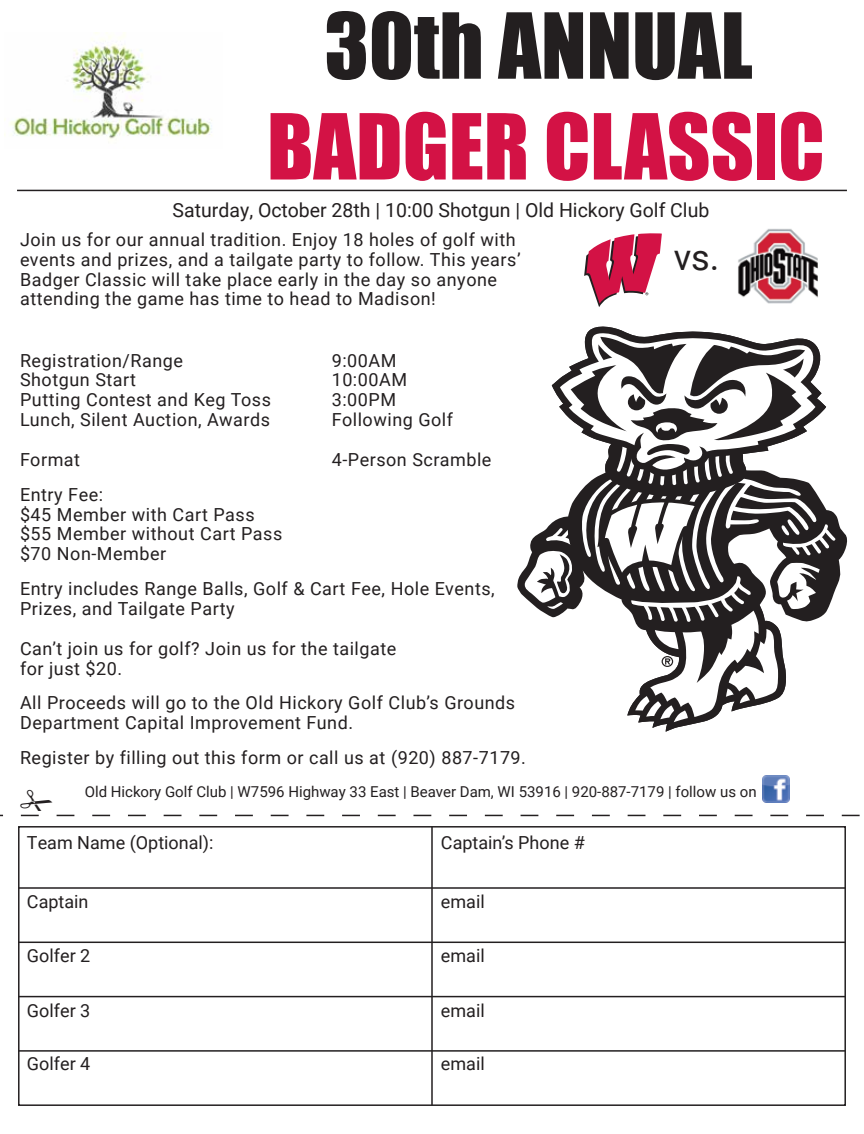
<style>
.page{position:relative;width:864px;height:1134px;background:#fff}
.page>*{position:absolute;margin:0;border:0;box-sizing:border-box;transform-origin:0 0}
.t1{font:84px "Impact";color:#d31245}
.t2{font:84px "Impact";color:#231f20}
.t3{font:36.15px "Roboto";color:#231f20}
.t4{font:19.5px "Roboto";color:#231f20}
.t5{font:18px/19.8px "Roboto";letter-spacing:.03em;color:#231f20}
.t6{font:18px "Roboto";color:#231f20}
.t7{font:15px "Roboto";color:#231f20}
</style>
<div class="page">
<svg style="left:588px;top:326px;width:116px;height:6px"></svg>
<svg style="left:525px;top:332px;width:316px;height:400px"></svg>
<hr style="left:17px;top:190px;width:830px;height:1px;background:#231f20">
<svg style="left:584px;top:233px;width:78px;height:74px"></svg>
<img style="left:763px;top:776px;width:26px;height:13px">
<div style="left:18px;top:826px;width:828px;height:280px;border:2px solid #231f20"></div>
<hr style="left:431px;top:827px;width:2px;height:278px;background:#231f20">
<hr style="left:18px;top:887px;width:827px;height:2px;background:#231f20">
<hr style="left:18px;top:942px;width:827px;height:1px;background:#231f20">
<hr style="left:18px;top:996px;width:827px;height:1px;background:#231f20">
<hr style="left:18px;top:1050px;width:827px;height:2px;background:#231f20">
<img style="left:10px;top:32px;width:202px;height:108px">
<img style="left:738px;top:228px;width:80px;height:76px">
<svg style="left:0;top:789px;width:860px;height:27px"></svg>
<h1 class="t2" style="left:324px;top:-19px;width:430px">30th ANNUAL</h1>
<h1 class="t1" style="left:267px;top:81px;width:559px">BADGER CLASSIC</h1>
<p class="t4" style="left:173px;top:196px;width:538px">Saturday, October 28th | 10:00 Shotgun | Old Hickory Golf Club</p>
<h2 class="t3" style="left:674px;top:232px;width:47px">vs.</h2>
<p class="t5" style="left:20px;top:229px;width:502px">Join us for our annual tradition. Enjoy 18 holes of golf with events and prizes, and a tailgate party to follow. This years’ Badger Classic will take place early in the day so anyone attending the game has time to head to Madison!</p>
<p class="t5" style="left:20px;top:350px;width:165px">Registration/Range</p>
<p class="t5" style="left:332px;top:350px;width:66px">9:00AM</p>
<p class="t5" style="left:20px;top:369px;width:118px">Shotgun Start</p>
<p class="t5" style="left:332px;top:369px;width:77px">10:00AM</p>
<p class="t5" style="left:20px;top:389px;width:253px">Putting Contest and Keg Toss</p>
<p class="t5" style="left:332px;top:389px;width:66px">3:00PM</p>
<p class="t5" style="left:20px;top:409px;width:252px">Lunch, Silent Auction, Awards</p>
<p class="t5" style="left:332px;top:409px;width:123px">Following Golf</p>
<p class="t5" style="left:20px;top:449px;width:62px">Format</p>
<p class="t5" style="left:332px;top:449px;width:161px">4-Person Scramble</p>
<p class="t5" style="left:20px;top:484px;width:264px">Entry Fee:<br>$45 Member with Cart Pass $55 Member without Cart Pass $70 Non-Member</p>
<p class="t5" style="left:20px;top:578px;width:476px">Entry includes Range Balls, Golf &amp; Cart Fee, Hole Events,<br>Prizes, and Tailgate Party</p>
<p class="t5" style="left:20px;top:638px;width:378px">Can’t join us for golf? Join us for the tailgate for just $20.</p>
<p class="t5" style="left:20px;top:693px;width:497px">All Proceeds will go to the Old Hickory Golf Club’s Grounds<br>Department Capital Improvement Fund.</p>
<p class="t5" style="left:20px;top:747px;width:507px">Register by filling out this form or call us at (920) 887-7179.</p>
<p class="t7" style="left:85px;top:781px;width:673px">Old Hickory Golf Club | W7596 Highway 33 East | Beaver Dam, WI 53916 | 920-887-7179 | follow us on</p>
<p class="t6" style="left:27px;top:830px;width:188px">Team Name (Optional):</p>
<p class="t6" style="left:27px;top:888px;width:63px">Captain</p>
<p class="t5" style="left:27px;top:945px;width:65px">Golfer 2</p>
<p class="t5" style="left:27px;top:1000px;width:65px">Golfer 3</p>
<p class="t5" style="left:27px;top:1053px;width:65px">Golfer 4</p>
<p class="t6" style="left:441px;top:830px;width:145px">Captain’s Phone #</p>
<p class="t5" style="left:441px;top:891px;width:45px">email</p>
<p class="t5" style="left:441px;top:945px;width:45px">email</p>
<p class="t5" style="left:441px;top:1000px;width:45px">email</p>
<p class="t5" style="left:441px;top:1053px;width:45px">email</p>
</div>
